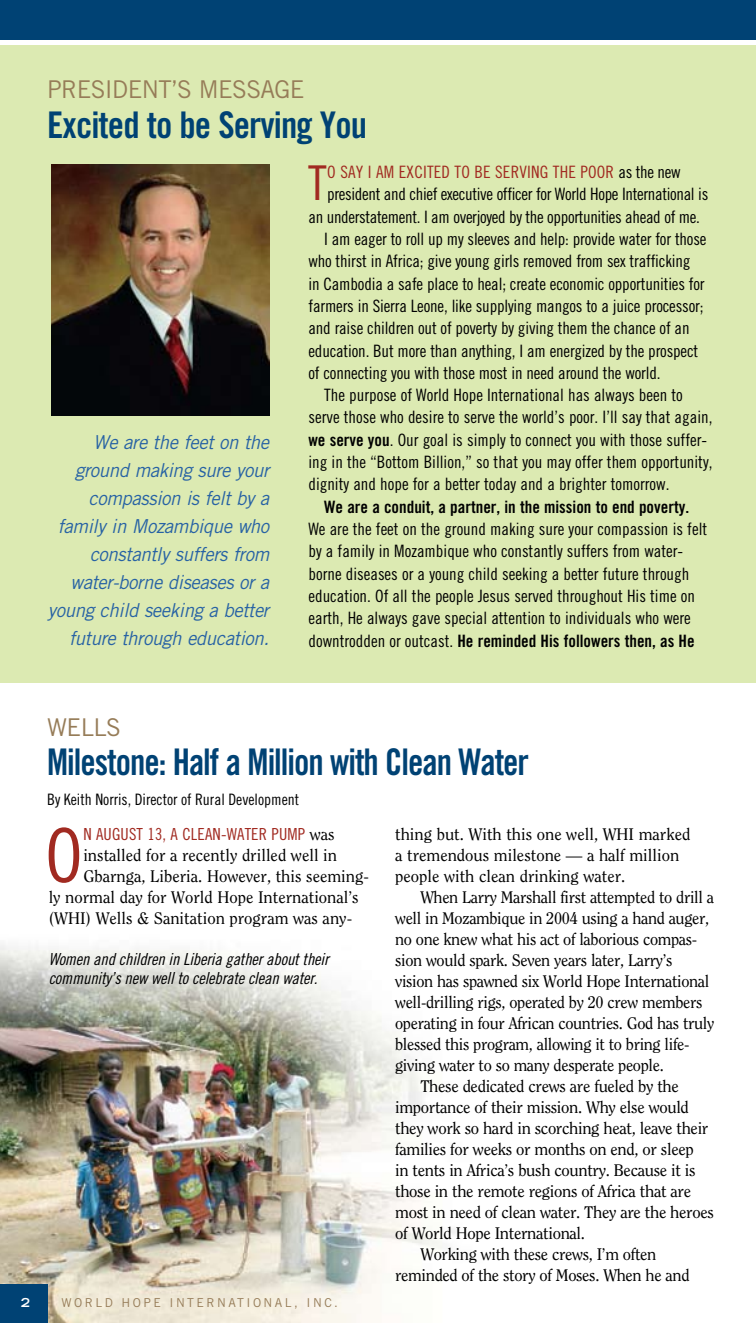
<style>
.page{position:relative;width:756px;height:1323px;background:#fff}
.page>*{position:absolute;margin:0;border:0;box-sizing:border-box;transform-origin:0 0}
.t1{font:74.73px "Trade Gothic Cond Eighteen";color:#a12a21}
.t2{font:47.95px "Trade Gothic Cond Eighteen";color:#a12a21}
.t3{font:36.75px "Trade Gothic Bold Cond Twenty";letter-spacing:-.03em;color:#004274;scale:.94 1}
.t4{font:36.75px "Trade Gothic Bold Cond Twenty";letter-spacing:-.03em;color:#004274}
.t5{font:24.5px "Trade Gothic";letter-spacing:-.025em;color:#967c58}
.t6{font:italic 19.25px/28px "Trade Gothic";letter-spacing:-.02em;color:#2762a4;text-align:right}
.t7{font:17.15px/22.4px "Trade Gothic Cond Eighteen";color:#000}
.t8{font:17.15px "Trade Gothic Cond Eighteen";letter-spacing:-.02em;color:#000}
.t9{font:17.15px "Trade Gothic Bold Cond Twenty";color:#000}
.t10{font:17.15px "Trade Gothic Cond Eighteen";letter-spacing:.01em;color:#a12a21}
.t11{font:16.62px "Clearface";letter-spacing:-.02em;color:#000}
.t12{font:16.62px/21px "Clearface";color:#000}
.t13{font:16.62px/18.9px "Trade Gothic Cond Eighteen Obl";letter-spacing:-.01em;color:#000}
.t14{font:16.62px "Trade Gothic Cond Eighteen";letter-spacing:.01em;color:#a12a21}
.t15{font:15.75px "Trade Gothic Cond Eighteen";color:#000}
.t16{font:12.25px "Trade Gothic";letter-spacing:.2em;color:#967c58}
.t17{font:700 expanded 12.25px "Trade Gothic LH";color:#fff}
.s1{color:#000}
.s2{font-family:"Trade Gothic Bold Cond Twenty"}
.s3{font-family:"Trade Gothic Cond Eighteen"}
.s4{font-family:"Clearface";color:#000}
</style>
<div class="page">
<img style="left:0;top:944px;width:456px;height:379px">
<div style="left:0;top:46px;width:756px;height:637px;background:#dceab2"></div>
<div style="left:0;top:1284px;width:47px;height:39px;background:#004274"></div>
<img style="left:51px;top:165px;width:218px;height:250px">
<div style="left:0;top:0;width:756px;height:39px;background:#004274"></div>
<h3 class="t5" style="left:47px;top:74px;width:259px">PRESI DENT’S MESSAGE</h3>
<h3 class="t4" style="left:47px;top:103px;width:321px">Excited to be Serving You</h3>
<p class="t6" style="left:48px;top:428px;width:223px">We are the feet on the ground making sure your compassion is felt by a family in Mozambique who constantly suffers from water-borne diseases or a young child seeking a better future through education.</p>
<h2 class="t2" style="left:308px;top:155px;width:20px">T</h2>
<p class="t10" style="left:327px;top:162px;width:95px">o say I am excited</p>
<p class="t10" style="left:455px;top:162px;width:227px">to be serving the poor <span class="s1">as the new</span></p>
<p class="t8" style="left:327px;top:184px;width:383px">president and chief executive officer for World Hope International is</p>
<p class="t8" style="left:308px;top:206px;width:393px">an understatement. I am overjoyed by the opportunities ahead of me.</p>
<p class="t7" style="left:324px;top:227px;width:384px">I am eager to roll up my sleeves and help: provide water for those</p>
<p class="t7" style="left:308px;top:250px;width:383px">who thirst in Africa; give young girls removed from sex trafficking</p>
<p class="t7" style="left:308px;top:272px;width:398px">in Cambodia a safe place to heal; create economic opportunities for</p>
<p class="t7" style="left:308px;top:294px;width:397px">farmers in Sierra Leone, like supplying mangos to a juice processor;</p>
<p class="t7" style="left:308px;top:317px;width:383px">and raise children out of poverty by giving them the chance of an</p>
<p class="t7" style="left:308px;top:339px;width:391px">education. But more than anything, I am energized by the prospect</p>
<p class="t7" style="left:308px;top:361px;width:354px">of connecting you with those most in need around the world.</p>
<p class="t7" style="left:324px;top:384px;width:360px">The purpose of World Hope International has always been to</p>
<p class="t7" style="left:308px;top:406px;width:406px">serve those who desire to serve the world’s poor. I’ll say that again,</p>
<p class="t7" style="left:308px;top:428px;width:400px"><span class="s2">we serve you</span>. Our goal is simply to connect you with those suffer-</p>
<p class="t7" style="left:308px;top:451px;width:406px">ing in the “Bottom Billion,” so that you may offer them opportunity,</p>
<p class="t7" style="left:308px;top:473px;width:362px">dignity and hope for a better today and a brighter tomorrow.</p>
<p class="t9" style="left:324px;top:496px;width:367px">We are a conduit, a partner, in the mission to end poverty.</p>
<p class="t7" style="left:308px;top:518px;width:400px">We are the feet on the ground making sure your compassion is felt by a family in Mozambique who constantly suffers from water&shy;borne diseases or a young child seeking a better future through education. Of all the people Jesus served throughout His time on earth, He always gave special attention to individuals who were</p>
<p class="t9" style="left:308px;top:630px;width:388px"><span class="s3">downtrodden or outcast.</span> He reminded His followers then, as He</p>
<h3 class="t5" style="left:47px;top:713px;width:33px">WELLS</h3>
<h3 class="t3" style="left:47px;top:739px;width:514px">Milestone: Half a Million with Clean Water</h3>
<p class="t15" style="left:47px;top:790px;width:253px">By Keith Norris, Director of Rural Development</p>
<h1 class="t1" style="left:45px;top:811px;width:32px">O</h1>
<p class="t14" style="left:83px;top:824px;width:108px">n August 13, a clea</p>
<p class="t14" style="left:213px;top:824px;width:24px">n-water</p>
<p class="t14" style="left:272px;top:824px;width:65px">pump <span class="s4">was</span></p>
<p class="t12" style="left:83px;top:845px;width:255px">installed for a recently drilled well in</p>
<p class="t12" style="left:83px;top:866px;width:287px">Gbarnga, Liberia. However, this seeming-</p>
<p class="t12" style="left:49px;top:887px;width:312px">ly normal day for World Hope International’s</p>
<p class="t12" style="left:49px;top:908px;width:305px">(WHI) Wells &amp; Sanitation program was any-</p>
<p class="t13" style="left:49px;top:949px;width:282px">Women and children in Liberia gather about their community’s new well to celebrate clean water.</p>
<p class="t17" style="left:21px;top:1294px;width:10px">2</p>
<p class="t16" style="left:62px;top:1295px;width:278px">WORLD HOPE INTERNATI ONAL, INC.</p>
<p class="t12" style="left:395px;top:823px;width:297px">thing but. With this one well, WHI marked a tremendous milestone — a half million people with clean drinking water.</p>
<p class="t11" style="left:420px;top:887px;width:295px">When Larry Marshall first attempted to drill a</p>
<p class="t11" style="left:395px;top:908px;width:316px">well in Mozambique in 2004 using a hand auger,</p>
<p class="t11" style="left:395px;top:929px;width:304px">no one knew what his act of laborious compas-</p>
<p class="t11" style="left:395px;top:950px;width:279px">sion would spark. Seven years later, Larry’s</p>
<p class="t11" style="left:395px;top:971px;width:316px">vision has spawned six World Hope International</p>
<p class="t11" style="left:395px;top:992px;width:309px">well-drilling rigs, operated by 20 crew members</p>
<p class="t11" style="left:395px;top:1013px;width:321px">operating in four African countries. God has truly</p>
<p class="t11" style="left:395px;top:1034px;width:296px">blessed this program, allowing it to bring life-</p>
<p class="t11" style="left:395px;top:1055px;width:270px">giving water to so many desperate people.</p>
<p class="t11" style="left:420px;top:1076px;width:260px">These dedicated crews are fueled by the</p>
<p class="t11" style="left:395px;top:1097px;width:295px">importance of their mission. Why else would</p>
<p class="t11" style="left:395px;top:1118px;width:315px">they work so hard in scorching heat, leave their</p>
<p class="t11" style="left:395px;top:1139px;width:300px">families for weeks or months on end, or sleep</p>
<p class="t11" style="left:395px;top:1160px;width:302px">in tents in Africa’s bush country. Because it is</p>
<p class="t11" style="left:395px;top:1181px;width:297px">those in the remote regions of Africa that are</p>
<p class="t11" style="left:395px;top:1202px;width:320px">most in need of clean water. They are the heroes</p>
<p class="t11" style="left:395px;top:1223px;width:191px">of World Hope International.</p>
<p class="t11" style="left:420px;top:1244px;width:237px">Working with these crews, I’m often</p>
<p class="t11" style="left:395px;top:1265px;width:296px">reminded of the story of Moses. When he and</p>
</div>
